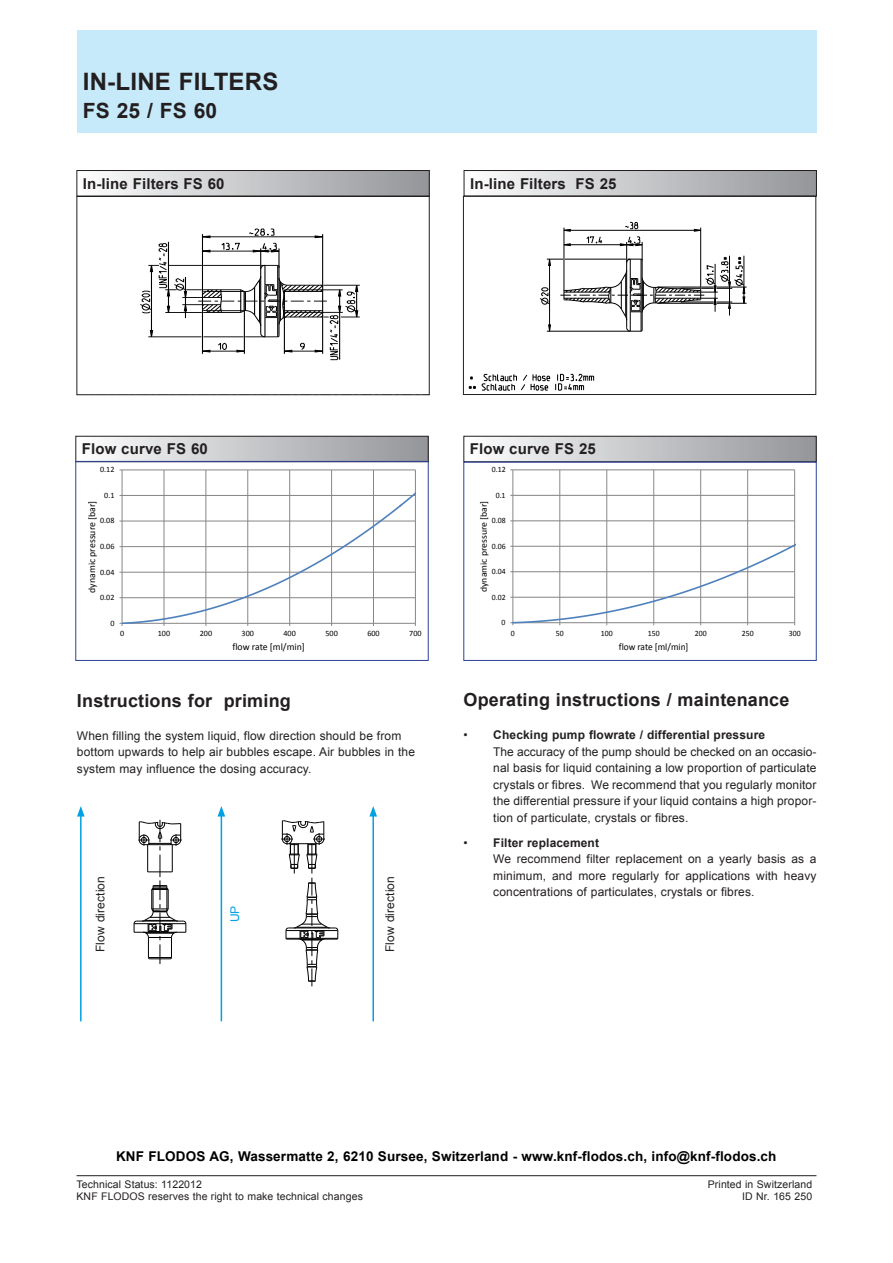
<style>
.page{position:relative;width:893px;height:1263px;background:#fff}
.page>*{position:absolute;margin:0;border:0;box-sizing:border-box;transform-origin:0 0}
._00_Gross_Titelbalke{font:700 24px "Arial";letter-spacing:.01em;color:#231f20}
._00_Gross_Titelbalke-2{font:700 21px "Arial";letter-spacing:.01em;color:#231f20}
._04_Ueberschrift_Blo{font:700 18px "Arial";letter-spacing:.01em;color:#231f20}
._06_Titel_Produkt{font:700 15px "Arial";letter-spacing:.01em;color:#231f20}
._03_Lauftext_fett_Ad{font:700 13.5px "Arial";letter-spacing:.01em;color:#000}
._04_Ueberschrift_Blo-2{font:12px/16.5px "Arial";letter-spacing:.01em;color:#231f20}
.t1{font:12px "Arial";color:#00a1e3}
._07_Fusszeile{font:10.5px "Arial";letter-spacing:.01em;color:#231f20}
.t2{font:9.9px "Calibri";color:#000}
.t3{font:9.75px "Calibri";color:#000}
.t4{font:9.75px "Calibri";color:#000;scale:.96 1}
.t5{font:9.3px "Calibri";color:#000;scale:1.04 1}
.t6{font:8.1px "Calibri";letter-spacing:.01em;color:#000}
.t7{font:8.1px "Calibri";letter-spacing:.01em;color:#000;scale:.96 1}
.t8{font:7.8px "Calibri";letter-spacing:.01em;color:#000}
.s1{font-weight:700}
</style>
<div class="page">
<div style="left:77px;top:30px;width:740px;height:102px;background:#c6eafa"></div>
<svg style="left:75px;top:436px;width:354px;height:26px"></svg>
<svg style="left:463px;top:436px;width:354px;height:26px"></svg>
<svg style="left:76px;top:170px;width:354px;height:26px"></svg>
<svg style="left:140px;top:229px;width:220px;height:131px"></svg>
<hr style="left:202px;top:251px;width:77px;height:1px;background:#000">
<hr style="left:322px;top:315px;width:1px;height:39px;background:#000">
<hr style="left:322px;top:234px;width:1px;height:53px;background:#000">
<hr style="left:339px;top:290px;width:1px;height:70px;background:#000">
<hr style="left:356px;top:285px;width:1px;height:32px;background:#000">
<hr style="left:202px;top:237px;width:121px;height:1px;background:#000">
<div style="left:77px;top:196px;width:352px;height:199px;border:1px solid #231f20"></div>
<svg style="left:464px;top:170px;width:353px;height:26px"></svg>
<svg style="left:470px;top:376px;width:3px;height:4px"></svg>
<svg style="left:469px;top:386px;width:7px;height:3px"></svg>
<svg style="left:482px;top:374px;width:112px;height:16px"></svg>
<svg style="left:540px;top:222px;width:207px;height:110px"></svg>
<hr style="left:564px;top:244px;width:78px;height:1px;background:#000">
<hr style="left:564px;top:230px;width:137px;height:1px;background:#000">
<hr style="left:700px;top:228px;width:1px;height:63px;background:#000">
<hr style="left:715px;top:264px;width:1px;height:48px;background:#000">
<hr style="left:729px;top:256px;width:1px;height:59px;background:#000">
<hr style="left:744px;top:256px;width:1px;height:47px;background:#000">
<div style="left:463px;top:196px;width:353px;height:199px;border:1px solid #231f20"></div>
<div style="left:76px;top:461px;width:352px;height:200px;border:1px solid #2c419a"></div>
<div style="left:464px;top:462px;width:352px;height:199px;border:1px solid #2c419a"></div>
<svg style="left:119px;top:469px;width:297px;height:157px"></svg>
<svg style="left:475px;top:463px;width:330px;height:163px"></svg>
<svg style="left:133px;top:820px;width:54px;height:144px"></svg>
<svg style="left:281px;top:820px;width:58px;height:166px"></svg>
<hr style="left:80px;top:814px;width:2px;height:207px;background:#00a1e3">
<svg style="left:77px;top:806px;width:8px;height:10px"></svg>
<hr style="left:221px;top:814px;width:1px;height:207px;background:#00a1e3">
<svg style="left:218px;top:806px;width:7px;height:10px"></svg>
<hr style="left:372px;top:814px;width:2px;height:207px;background:#00a1e3">
<svg style="left:369px;top:806px;width:8px;height:10px"></svg>
<hr style="left:77px;top:1175px;width:739px;height:1px;background:#231f20">
<p class="_00_Gross_Titelbalke" style="left:83px;top:65px;width:197px">IN-LINE FILTERS</p>
<p class="_00_Gross_Titelbalke-2" style="left:83px;top:97px;width:136px">FS 25 / FS 60</p>
<p class="_06_Titel_Produkt" style="left:83px;top:173px;width:143px">In-line Filters FS 60</p>
<p class="_06_Titel_Produkt" style="left:470px;top:173px;width:148px">In-line Filters FS 25</p>
<p class="_06_Titel_Produkt" style="left:82px;top:439px;width:128px">Flow curve FS 60</p>
<p class="_06_Titel_Produkt" style="left:470px;top:439px;width:128px">Flow curve FS 25</p>
<p class="t6" style="left:100px;top:464px;width:16px">0.12</p>
<p class="t7" style="left:492px;top:464px;width:16px">0.12</p>
<p class="t6" style="left:104px;top:490px;width:12px">0.1</p>
<p class="t7" style="left:496px;top:490px;width:12px">0.1</p>
<p class="t3" style="left:86px;top:593px;width:93px;rotate:-90deg">dynamic pressure [bar]</p>
<p class="t6" style="left:100px;top:515px;width:16px">0.08</p>
<p class="t6" style="left:100px;top:541px;width:16px">0.06</p>
<p class="t6" style="left:100px;top:567px;width:16px">0.04</p>
<p class="t5" style="left:478px;top:592px;width:90px;rotate:-90deg">dynamic pressure [bar]</p>
<p class="t7" style="left:492px;top:515px;width:16px">0.08</p>
<p class="t7" style="left:492px;top:541px;width:16px">0.06</p>
<p class="t7" style="left:492px;top:566px;width:16px">0.04</p>
<p class="t6" style="left:100px;top:592px;width:16px">0.02</p>
<p class="t7" style="left:492px;top:592px;width:16px">0.02</p>
<p class="t6" style="left:110px;top:618px;width:6px">0</p>
<p class="t7" style="left:502px;top:617px;width:6px">0</p>
<p class="t6" style="left:120px;top:628px;width:6px">0</p>
<p class="t6" style="left:158px;top:628px;width:14px">100</p>
<p class="t6" style="left:200px;top:628px;width:14px">200</p>
<p class="t6" style="left:242px;top:628px;width:14px">300</p>
<p class="t6" style="left:284px;top:628px;width:14px">400</p>
<p class="t6" style="left:325px;top:628px;width:14px">500</p>
<p class="t6" style="left:367px;top:628px;width:14px">600</p>
<p class="t6" style="left:409px;top:628px;width:14px">700</p>
<p class="t7" style="left:511px;top:628px;width:6px">0</p>
<p class="t7" style="left:556px;top:628px;width:10px">50</p>
<p class="t7" style="left:601px;top:628px;width:14px">100</p>
<p class="t7" style="left:648px;top:628px;width:14px">150</p>
<p class="t7" style="left:695px;top:628px;width:14px">200</p>
<p class="t7" style="left:742px;top:628px;width:14px">250</p>
<p class="t7" style="left:789px;top:628px;width:14px">300</p>
<p class="t2" style="left:232px;top:641px;width:74px">flow rate [ml/min]</p>
<p class="t4" style="left:619px;top:640px;width:74px">flow rate [ml/min]</p>
<p class="_04_Ueberschrift_Blo" style="left:77px;top:689px;width:215px">Instructions for priming</p>
<p class="_04_Ueberschrift_Blo-2" style="left:77px;top:728px;width:340px">When filling the system liquid, flow direction should be from bottom upwards to help air bubbles escape. Air bubbles in the system may influence the dosing accuracy.</p>
<p class="t8" style="left:326px;top:726px;width:15px">0.08</p>
<p class="t8" style="left:326px;top:750px;width:15px">0.06</p>
<p class="_04_Ueberschrift_Blo-2" style="left:92px;top:952px;width:77px;rotate:-90deg">Flow direction</p>
<p class="_04_Ueberschrift_Blo-2" style="left:382px;top:952px;width:77px;rotate:-90deg">Flow direction</p>
<p class="t1" style="left:227px;top:922px;width:18px;rotate:-90deg">UP</p>
<p class="_04_Ueberschrift_Blo" style="left:464px;top:687px;width:327px">Operating instructions / maintenance</p>
<p class="_04_Ueberschrift_Blo-2" style="left:493px;top:727px;width:325px;text-indent:-30px">• <span class="s1">Checking pump flowrate / differential pressure<br></span>The accuracy of the pump should be checked on an occasio&shy;nal basis for liquid containing a low proportion of particulate crystals or fibres. We recommend that you regularly monitor the differential pressure if your liquid contains a high propor&shy;tion of particulate, crystals or fibres.</p>
<p class="_04_Ueberschrift_Blo-2" style="left:493px;top:834px;width:325px;text-indent:-30px">• <span class="s1">Filter replacement<br></span>We recommend filter replacement on a yearly basis as a minimum, and more regularly for applications with heavy concentrations of particulates, crystals or fibres.</p>
<p class="t8" style="left:502px;top:833px;width:13px">400</p>
<p class="t8" style="left:542px;top:833px;width:13px">500</p>
<p class="t8" style="left:582px;top:833px;width:13px">600</p>
<p class="_03_Lauftext_fett_Ad" style="left:116px;top:1147px;width:662px">KNF FLODOS AG, Wassermatte 2, 6210 Sursee, Switzerland - www.knf-flodos.ch, info@knf-flodos.ch</p>
<p class="_07_Fusszeile" style="left:77px;top:1177px;width:127px">Technical Status: 1122012</p>
<p class="_07_Fusszeile" style="left:708px;top:1177px;width:106px">Printed in Switzerland</p>
<p class="_07_Fusszeile" style="left:77px;top:1189px;width:288px">KNF FLODOS reserves the right to make technical changes</p>
<p class="_07_Fusszeile" style="left:742px;top:1189px;width:71px">ID Nr. 165 250</p>
</div>
